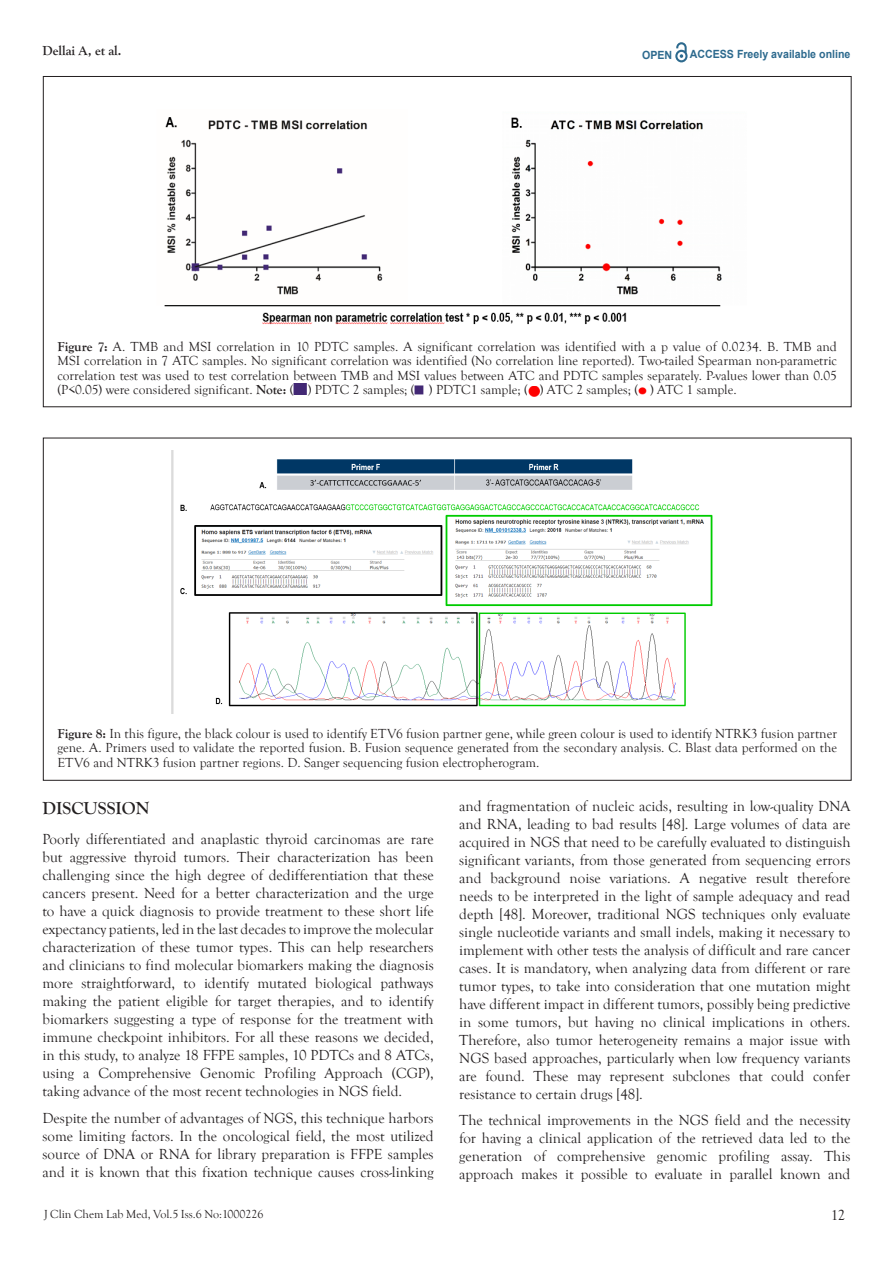
<style>
.page{position:relative;width:893px;height:1263px;background:#fff}
.page>*{position:absolute;margin:0;border:0;box-sizing:border-box;transform-origin:0 0}
.t1{font:700 18px "Goudy Old Style T";color:#231f20}
.List_Paragraph{font:15px/18px "Goudy Old Style T";color:#231f20;text-align:justify}
.t2{font:13.5px/14.5px "Goudy Old Style T";color:#231f20;text-align:justify}
.t3{font:700 13.5px "Goudy Old Style T";color:#231f20}
.t4{font:12px "Goudy Old Style T";color:#231f20}
.t5{font:700 11.25px "Arial";color:#2d6a8e;scale:.94 1}
.s1{font-weight:700}
</style>
<div class="page">
<svg style="left:675px;top:43px;width:12px;height:19px"></svg>
<img style="left:164px;top:117px;width:558px;height:208px">
<img style="left:293px;top:384px;width:14px;height:10px">
<img style="left:415px;top:385px;width:9px;height:9px">
<svg style="left:528px;top:386px;width:12px;height:11px"></svg>
<svg style="left:638px;top:387px;width:9px;height:7px"></svg>
<img style="left:171px;top:450px;width:542px;height:264px">
<p class="t3" style="left:43px;top:43px;width:80px">Dellai A, et al.</p>
<p class="t5" style="left:642px;top:47px;width:34px">OPEN</p>
<p class="t5" style="left:690px;top:46px;width:172px">ACCESS Freely available online</p>
<p class="t2" style="left:57px;top:339px;width:781px"><span class="s1">Figure 7:</span> A. TMB and MSI correlation in 10 PDTC samples. A significant correlation was identified with a p value of 0.0234. B. TMB and MSI correlation in 7 ATC samples. No significant correlation was identified (No correlation line reported). Two-tailed Spearman non-parametric correlation test was used to test correlation between TMB and MSI values between ATC and PDTC samples separately. P-values lower than 0.05 (P&lt;0.05) were considered significant. <span class="s1">Note:</span> ( ) PDTC 2 samples; ( ) PDTC1 sample; ( ) ATC 2 samples; ( ) ATC 1 sample.</p>
<p class="t2" style="left:57px;top:726px;width:781px"><span class="s1">Figure 8:</span> In this figure, the black colour is used to identify ETV6 fusion partner gene, while green colour is used to identify NTRK3 fusion partner gene. A. Primers used to validate the reported fusion. B. Fusion sequence generated from the secondary analysis. C. Blast data performed on the ETV6 and NTRK3 fusion partner regions. D. Sanger sequencing fusion electropherogram.</p>
<p class="t1" style="left:43px;top:797px;width:108px">DISCUSSION</p>
<p class="List_Paragraph" style="left:43px;top:831px;width:393px">Poorly differentiated and anaplastic thyroid carcinomas are rare but aggressive thyroid tumors. Their characterization has been challenging since the high degree of dedifferentiation that these cancers present. Need for a better characterization and the urge to have a quick diagnosis to provide treatment to these short life expectancy patients, led in the last decades to improve the molecular characterization of these tumor types. This can help researchers and clinicians to find molecular biomarkers making the diagnosis more straightforward, to identify mutated biological pathways making the patient eligible for target therapies, and to identify biomarkers suggesting a type of response for the treatment with immune checkpoint inhibitors. For all these reasons we decided, in this study, to analyze 18 FFPE samples, 10 PDTCs and 8 ATCs, using a Comprehensive Genomic Profiling Approach (CGP), taking advance of the most recent technologies in NGS field.</p>
<p class="List_Paragraph" style="left:43px;top:1109px;width:393px">Despite the number of advantages of NGS, this technique harbors some limiting factors. In the oncological field, the most utilized source of DNA or RNA for library preparation is FFPE samples and it is known that this fixation technique causes cross-linking</p>
<p class="List_Paragraph" style="left:459px;top:797px;width:393px">and fragmentation of nucleic acids, resulting in low-quality DNA and RNA, leading to bad results [48]. Large volumes of data are acquired in NGS that need to be carefully evaluated to distinguish significant variants, from those generated from sequencing errors and background noise variations. A negative result therefore needs to be interpreted in the light of sample adequacy and read depth [48]. Moreover, traditional NGS techniques only evaluate single nucleotide variants and small indels, making it necessary to implement with other tests the analysis of difficult and rare cancer cases. It is mandatory, when analyzing data from different or rare tumor types, to take into consideration that one mutation might have different impact in different tumors, possibly being predictive in some tumors, but having no clinical implications in others.<br>Therefore, also tumor heterogeneity remains a major issue with NGS based approaches, particularly when low frequency variants are found. These may represent subclones that could confer resistance to certain drugs [48].</p>
<p class="List_Paragraph" style="left:459px;top:1112px;width:393px">The technical improvements in the NGS field and the necessity for having a clinical application of the retrieved data led to the generation of comprehensive genomic profiling assay. This approach makes it possible to evaluate in parallel known and</p>
<p class="t4" style="left:44px;top:1207px;width:221px">J Clin Chem Lab Med, Vol.5 Iss.6 No:1000226</p>
<p class="List_Paragraph" style="left:831px;top:1207px;width:16px">12</p>
</div>
